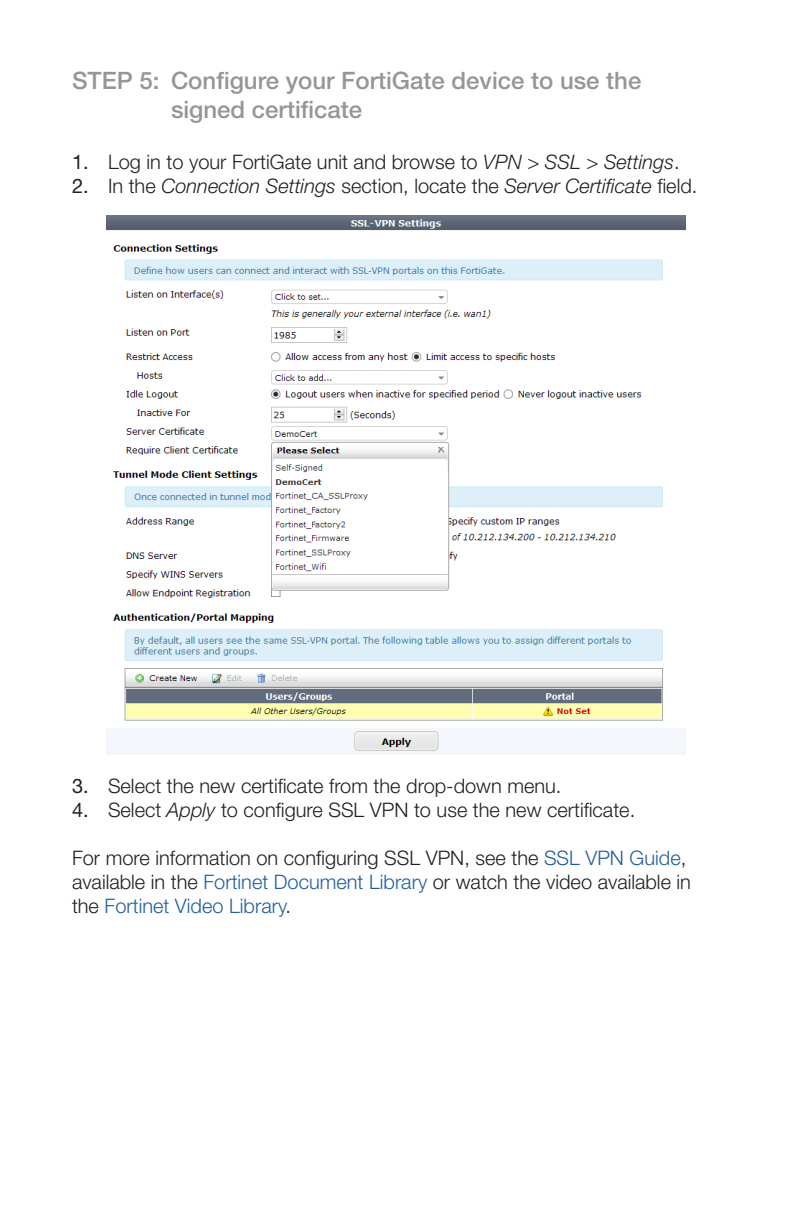
<style>
.page{position:relative;width:792px;height:1224px;background:#fff}
.page>*{position:absolute;margin:0;border:0;box-sizing:border-box;transform-origin:0 0}
.t1{font:500 24px/28.8px "Helvetica Neue LT Std";color:#949698}
.t2{font:300 20px/24px "Helvetica Neue LT Std";color:#231f20}
.t3{font:italic 300 20px "Helvetica Neue LT Std";color:#231f20}
.s1{font-weight:400}
.s2{font-style:italic}
.s3{font-weight:400;font-style:normal}
.s4{font-style:normal}
.s5{color:#215e9f}
</style>
<div class="page">
<img style="left:107px;top:216px;width:578px;height:538px">
<p class="t1" style="left:171px;top:66px;width:472px;text-indent:-99px">STEP 5: Configure your FortiGate device to use the signed certificate</p>
<p class="t2" style="left:72px;top:149px;width:609px"><span class="s1">1.</span> Log in to your FortiGate unit and browse to <span class="s2">VPN &gt; SSL &gt; Settings</span>.</p>
<p class="t3" style="left:72px;top:174px;width:627px"><span class="s3">2.</span> <span class="s4">In the</span> Connection Settings <span class="s4">section, locate the</span> Server Certificate <span class="s4">field.</span></p>
<p class="t2" style="left:72px;top:773px;width:491px"><span class="s1">3.</span> Select the new certificate from the drop-down menu.</p>
<p class="t2" style="left:72px;top:797px;width:565px"><span class="s1">4.</span> Select <span class="s2">Apply</span> to configure SSL VPN to use the new certificate.</p>
<p class="t2" style="left:72px;top:845px;width:621px">For more information on configuring SSL VPN, see the <span class="s5">SSL VPN Guide</span>, available in the <span class="s5">Fortinet Document Library</span> or watch the video available in the <span class="s5">Fortinet Video Library</span>.</p>
</div>
